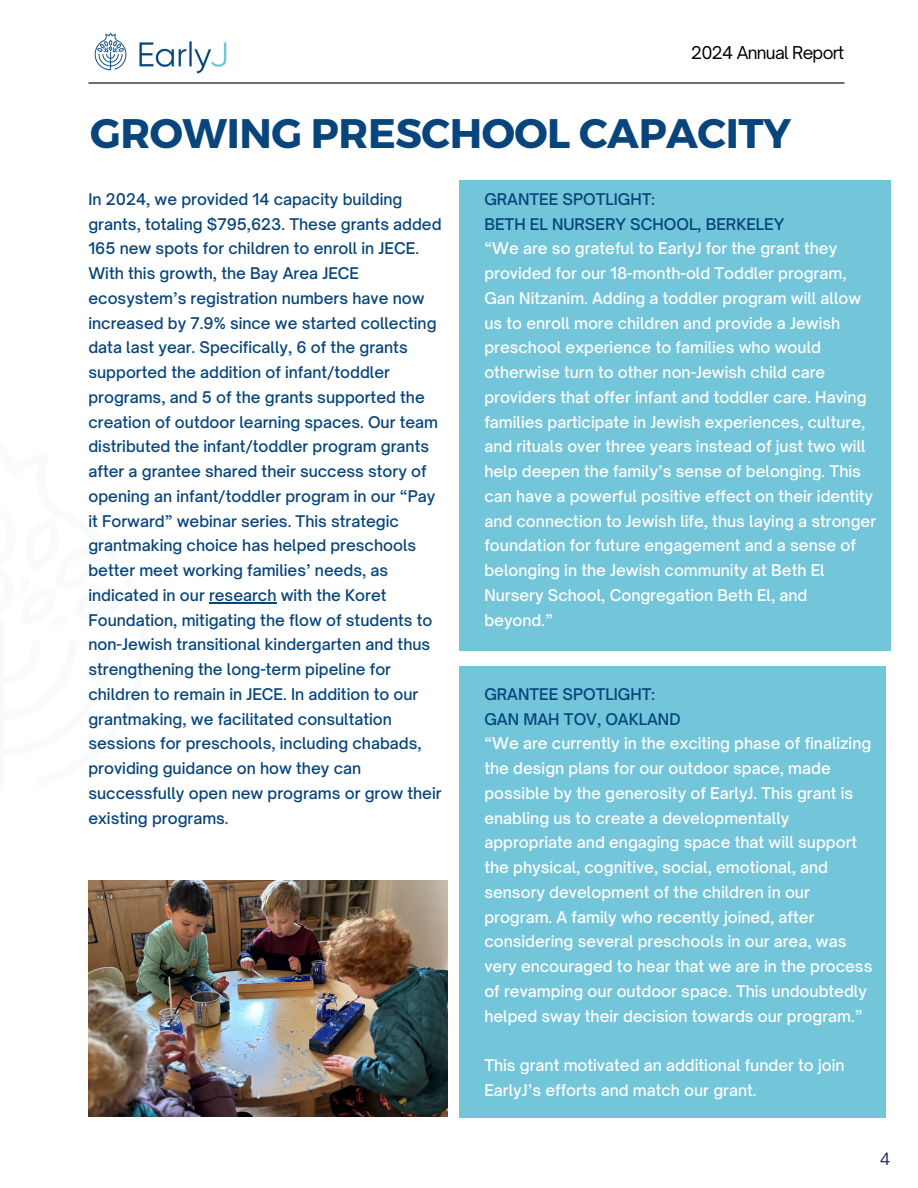
<style>
.page{position:relative;width:918px;height:1188px;background:#fff}
.page>*{position:absolute;margin:0;border:0;box-sizing:border-box;transform-origin:0 0}
.t1{font:700 41.25px "Montserrat";letter-spacing:-.01em;color:#07457c}
.t2{font:18px "Arimo";color:#2a3652}
.t3{font:16.95px "Open Sauce One";letter-spacing:-.04em;color:#000}
.t4{font:500 15.45px/24.8px "Open Sauce One";color:#fff}
.t5{font:500 15.45px/24.8px "Open Sauce One";color:#07457c}
.s1{color:#06457c}
</style>
<div class="page">
<img style="left:88px;top:880px;width:359px;height:237px">
<img style="left:94px;top:32px;width:133px;height:42px">
<hr style="left:88px;top:82px;width:756px;height:2px;background:#000">
<div style="left:459px;top:666px;width:426px;height:451px;background:#73c5da"></div>
<hr style="left:209px;top:602px;width:68px;height:1px;background:#07457c">
<div style="left:459px;top:180px;width:431px;height:470px;background:#73c5da"></div>
<p class="t3" style="left:691px;top:42px;width:155px">2024 Annual Report</p>
<p class="t1" style="left:90px;top:106px;width:703px">GROWING PRESCHOOL CAPACITY</p>
<p class="t5" style="left:88px;top:187px;width:355px">In 2024, we provided 14 capacity building grants, totaling $795,623. These grants added 165 new spots for children to enroll in JECE.<br>With this growth, the Bay Area JECE ecosystem’s registration numbers have now increased by 7.9% since we started collecting data last year. Specifically, 6 of the grants supported the addition of infant/toddler programs, and 5 of the grants supported the creation of outdoor learning spaces. Our team distributed the infant/toddler program grants after a grantee shared their success story of opening an infant/toddler program in our “Pay it Forward” webinar series. This strategic grantmaking choice has helped preschools better meet working families’ needs, as indicated in our research with the Koret Foundation, mitigating the flow of students to non-Jewish transitional kindergarten and thus strengthening the long-term pipeline for children to remain in JECE. In addition to our grantmaking, we facilitated consultation sessions for preschools, including chabads, providing guidance on how they can successfully open new programs or grow their existing programs.</p>
<h1 class="t4" style="left:484px;top:187px;width:393px"><span class="s1">GRANTEE SPOTLIGHT:<br>BETH EL NURSERY SCHOOL, BERKELEY<br></span>“We are so grateful to EarlyJ for the grant they provided for our 18-month-old Toddler program, Gan Nitzanim. Adding a toddler program will allow us to enroll more children and provide a Jewish preschool experience to families who would otherwise turn to other non-Jewish child care providers that offer infant and toddler care. Having families participate in Jewish experiences, culture, and rituals over three years instead of just two will help deepen the family’s sense of belonging. This can have a powerful positive effect on their identity and connection to Jewish life, thus laying a stronger foundation for future engagement and a sense of belonging in the Jewish community at Beth El Nursery School, Congregation Beth El, and beyond.”</h1>
<h2 class="t4" style="left:484px;top:682px;width:390px"><span class="s1">GRANTEE SPOTLIGHT:<br>GAN MAH TOV, OAKLAND<br></span>“We are currently in the exciting phase of finalizing the design plans for our outdoor space, made possible by the generosity of EarlyJ. This grant is enabling us to create a developmentally appropriate and engaging space that will support the physical, cognitive, social, emotional, and sensory development of the children in our program. A family who recently joined, after considering several preschools in our area, was very encouraged to hear that we are in the process of revamping our outdoor space. This undoubtedly helped sway their decision towards our program.”</h2>
<p class="t4" style="left:484px;top:1053px;width:362px">This grant motivated an additional funder to join<br>EarlyJ’s efforts and match our grant.</p>
<p class="t2" style="left:880px;top:1149px;width:12px">4</p>
</div>
